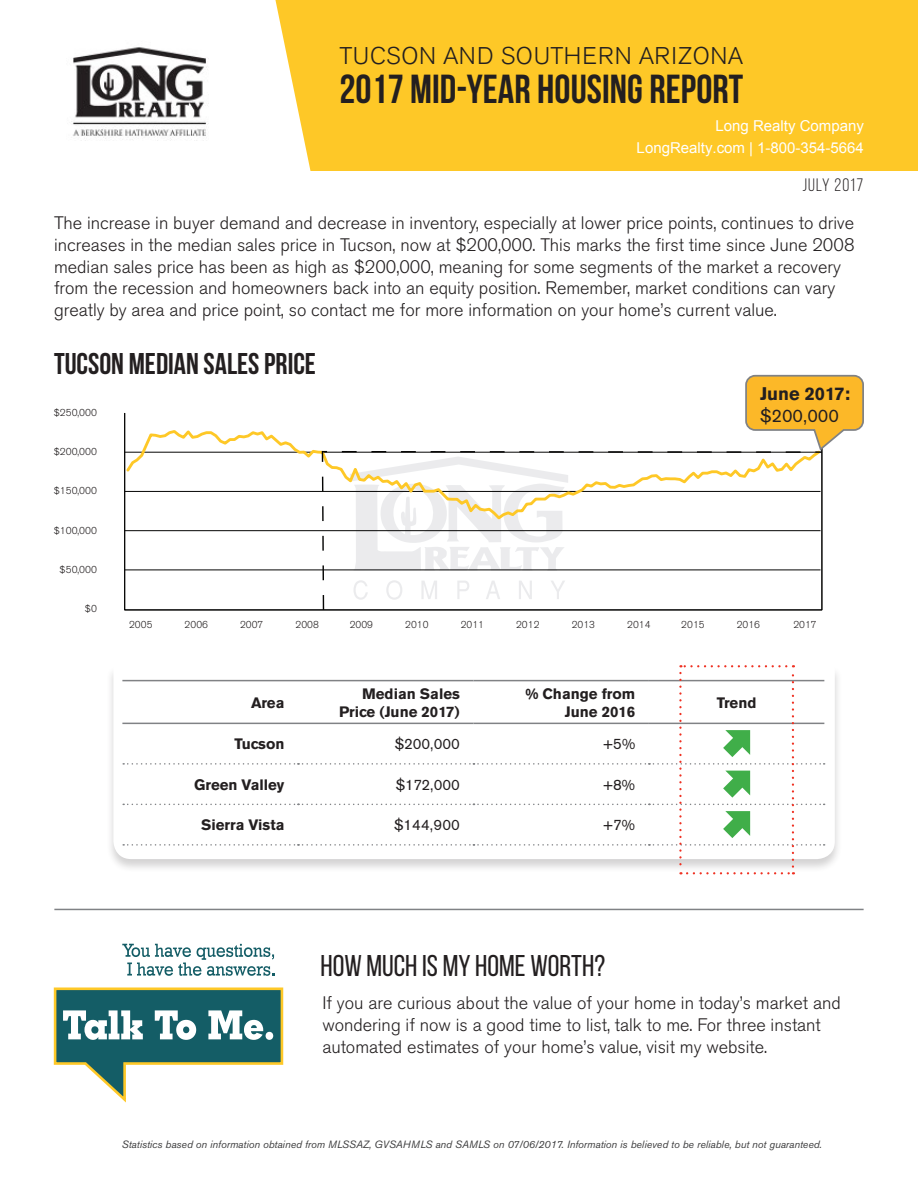
<style>
.page{position:relative;width:918px;height:1188px;background:#fff}
.page>*{position:absolute;margin:0;border:0;box-sizing:border-box;transform-origin:0 0}
.t1{font:700 40.5px "Bebas Neue";color:#231f20}
.t2{font:700 30px "Bebas Neue";color:#231f20}
.t3{font:30px "Bebas Neue";color:#231f20}
.t4{font:300 24px "Akzidenz Grotesk BE";letter-spacing:.03em;color:#231f20}
.t5{font:700 18.15px "Akzidenz Grotesk BE";color:#231f20}
.t6{font:18.15px "Akzidenz Grotesk BE";color:#231f20}
.t7{font:300 18px/21.6px "Akzidenz Grotesk BE";color:#231f20}
.t8{font:18px "Bebas Neue";letter-spacing:.06em;color:#231f20}
.t9{font:700 15px/18px "Akzidenz Grotesk BE";color:#231f20;text-align:right}
.t10{font:15px/22.5px "Arial";color:#fff;text-align:right}
.t11{font:15px "Akzidenz Grotesk BE";color:#231f20}
.t12{font:italic 10.5px "Akzidenz Grotesk BE";letter-spacing:-.005em;color:#3e3e3f}
.t13{font:300 9.9px "Akzidenz Grotesk BE";color:#231f20}
</style>
<div class="page">
<div style="left:275px;top:0;width:643px;height:171px;background:#fec827"></div>
<div style="left:106px;top:665px;width:737px;height:209px;background:#231f20;opacity:.2"></div>
<svg style="left:113px;top:666px;width:722px;height:193px"></svg>
<hr style="left:122px;top:680px;width:176px;height:1px;background:#808285">
<hr style="left:122px;top:723px;width:176px;height:1px;background:#808285">
<svg style="left:123px;top:665px;width:702px;height:209px"></svg>
<hr style="left:54px;top:909px;width:810px;height:1px;background:#808285">
<svg style="left:122px;top:944px;width:152px;height:32px"></svg>
<svg style="left:53px;top:987px;width:231px;height:116px"></svg>
<hr style="left:125px;top:530px;width:696px;height:1px;background:#050504">
<hr style="left:125px;top:570px;width:696px;height:1px;background:#050504">
<svg style="left:124px;top:427px;width:197px;height:95px"></svg>
<svg style="left:321px;top:450px;width:501px;height:161px"></svg>
<svg style="left:744px;top:374px;width:120px;height:78px"></svg>
<img style="left:71px;top:47px;width:136px;height:94px">
<h3 class="t4" style="left:340px;top:43px;width:405px">TUCSON AND SOUTHERN ARIZONA</h3>
<h1 class="t1" style="left:339px;top:67px;width:405px">2017 MID-YEAR HOUSING REPORT</h1>
<p class="t10" style="left:637px;top:114px;width:229px">Long-Realty-Company<br>LongRealty.com-|-1-800-354-5664</p>
<p class="t8" style="left:803px;top:175px;width:62px">July 2017</p>
<p class="t7" style="left:54px;top:213px;width:802px">The increase in buyer demand and decrease in inventory, especially at lower price points, continues to drive increases in the median sales price in Tucson, now at $200,000. This marks the first time since June 2008 median sales price has been as high as $200,000, meaning for some segments of the market a recovery from the recession and homeowners back into an equity position. Remember, market conditions can vary greatly by area and price point, so contact me for more information on your home’s current value.</p>
<h2 class="t2" style="left:54px;top:347px;width:263px">TUCSON MEDIAN SALES PRICE</h2>
<p class="t13" style="left:54px;top:407px;width:45px">$250,000</p>
<p class="t13" style="left:54px;top:446px;width:45px">$200,000</p>
<p class="t13" style="left:54px;top:485px;width:45px">$150,000</p>
<p class="t13" style="left:54px;top:525px;width:45px">$100,000</p>
<p class="t13" style="left:60px;top:564px;width:39px">$50,000</p>
<p class="t13" style="left:85px;top:603px;width:14px">$0</p>
<p class="t5" style="left:760px;top:383px;width:91px">June 2017:</p>
<p class="t6" style="left:760px;top:404px;width:80px">$200,000</p>
<p class="t13" style="left:129px;top:619px;width:25px">2005</p>
<p class="t13" style="left:185px;top:619px;width:25px">2006</p>
<p class="t13" style="left:240px;top:619px;width:25px">2007</p>
<p class="t13" style="left:296px;top:619px;width:25px">2008</p>
<p class="t13" style="left:350px;top:619px;width:25px">2009</p>
<p class="t13" style="left:405px;top:619px;width:25px">2010</p>
<p class="t13" style="left:461px;top:619px;width:25px">2011</p>
<p class="t13" style="left:516px;top:619px;width:25px">2012</p>
<p class="t13" style="left:572px;top:619px;width:25px">2013</p>
<p class="t13" style="left:627px;top:619px;width:25px">2014</p>
<p class="t13" style="left:681px;top:619px;width:25px">2015</p>
<p class="t13" style="left:737px;top:619px;width:25px">2016</p>
<p class="t13" style="left:793px;top:619px;width:25px">2017</p>
<p class="t9" style="left:251px;top:694px;width:35px">Area</p>
<p class="t9" style="left:339px;top:685px;width:122px">Median Sales<br>Price (June 2017)</p>
<p class="t9" style="left:525px;top:685px;width:111px">% Change from<br>June 2016</p>
<p class="t9" style="left:717px;top:694px;width:41px">Trend</p>
<p class="t9" style="left:234px;top:735px;width:52px">Tucson</p>
<p class="t11" style="left:395px;top:735px;width:67px">$200,000</p>
<p class="t11" style="left:603px;top:735px;width:34px">+5%</p>
<p class="t9" style="left:194px;top:776px;width:92px">Green Valley</p>
<p class="t11" style="left:396px;top:776px;width:66px">$172,000</p>
<p class="t11" style="left:603px;top:776px;width:34px">+8%</p>
<p class="t9" style="left:201px;top:816px;width:85px">Sierra Vista</p>
<p class="t11" style="left:394px;top:816px;width:67px">$144,900</p>
<p class="t11" style="left:603px;top:816px;width:34px">+7%</p>
<h2 class="t3" style="left:321px;top:949px;width:286px">HOW MUCH IS MY HOME WORTH?</h2>
<p class="t7" style="left:322px;top:993px;width:520px">If you are curious about the value of your home in today’s market and wondering if now is a good time to list, talk to me. For three instant automated estimates of your home’s value, visit my website.</p>
<p class="t12" style="left:122px;top:1138px;width:702px">Statistics based on information obtained from MLSSAZ, GVSAHMLS and SAMLS on 07/06/2017. Information is believed to be reliable, but not guaranteed.</p>
</div>
